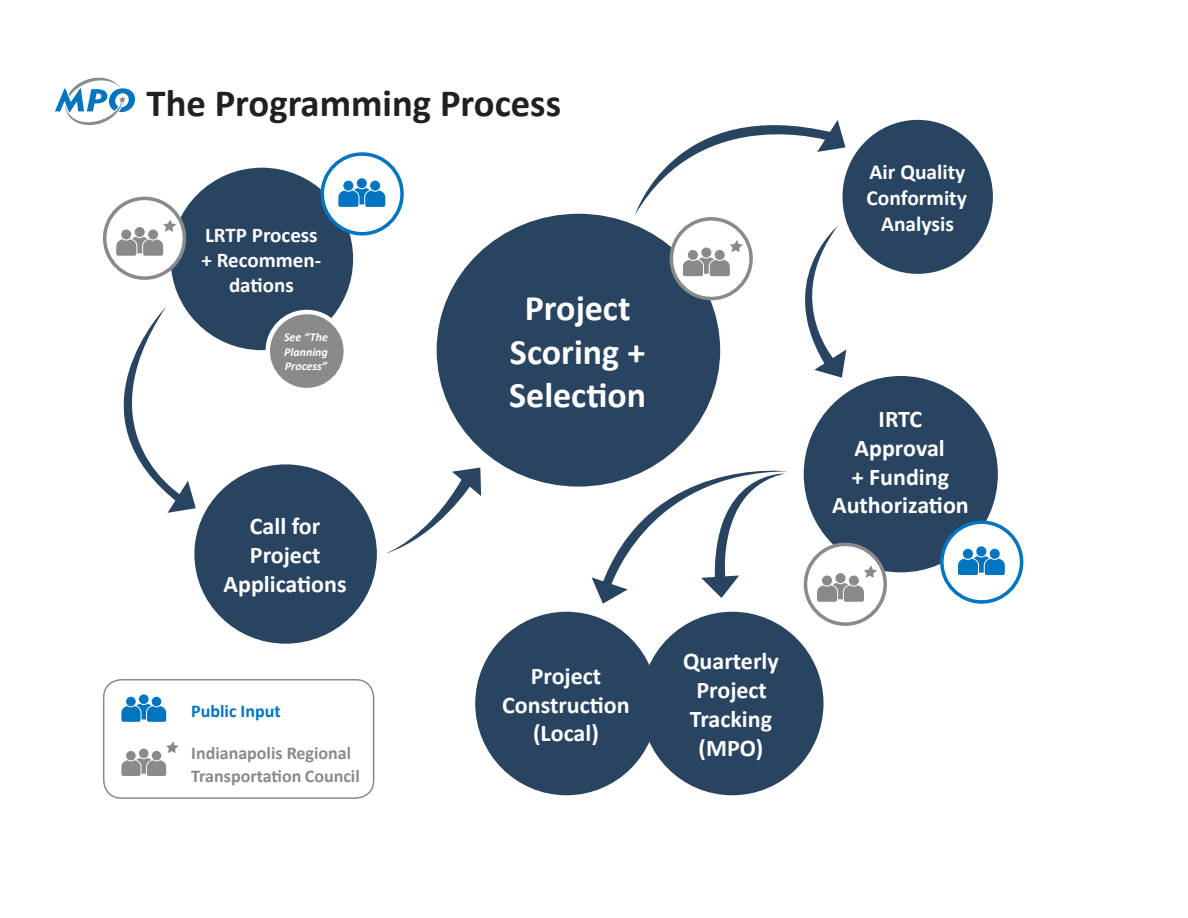
<style>
.page{position:relative;width:1188px;height:918px;background:#fff}
.page>*{position:absolute;margin:0;border:0;box-sizing:border-box;transform-origin:0 0}
.t1{font:700 38.7px "Calibri";color:#231f20}
.t2{font:700 36px/43.2px "Calibri";color:#fff;text-align:center}
.t3{font:700 24px/28.8px "Calibri";color:#fff;text-align:center}
.t4{font:700 21.45px/25.8px "Calibri";color:#fff;text-align:center}
.t5{font:700 21px/25.2px "Calibri";color:#fff;text-align:center}
.t6{font:700 18px/22.2px "Calibri";color:#888a8c}
.t7{font:700 18px "Calibri";color:#0075bf}
.t8{font:italic 700 12px/14.4px "Calibri";color:#fff;text-align:justify}
</style>
<div class="page">
<svg style="left:123px;top:307px;width:73px;height:206px"></svg>
<svg style="left:386px;top:468px;width:95px;height:86px"></svg>
<svg style="left:635px;top:120px;width:210px;height:95px"></svg>
<svg style="left:805px;top:226px;width:41px;height:152px"></svg>
<svg style="left:592px;top:457px;width:195px;height:147px"></svg>
<div style="left:171px;top:168px;width:182px;height:182px;background:#294461;border-radius:50%"></div>
<div style="left:194px;top:464px;width:183px;height:180px;background:#294461;border-radius:50%"></div>
<div style="left:437px;top:214px;width:283px;height:273px;background:#294461;border-radius:50%"></div>
<div style="left:804px;top:376px;width:194px;height:196px;background:#294461;border-radius:50%"></div>
<div style="left:842px;top:120px;width:151px;height:154px;background:#294461;border-radius:50%"></div>
<div style="left:268px;top:312px;width:78px;height:78px;background:#888a8c;border-radius:50%"></div>
<div style="left:266px;top:310px;width:82px;height:82px;border:4px solid #fff;border-radius:50%"></div>
<div style="left:475px;top:612px;width:183px;height:183px;background:#294461;border-radius:50%"></div>
<div style="left:641px;top:612px;width:183px;height:183px;background:#294461;border-radius:50%"></div>
<div style="left:139px;top:694px;width:10px;height:10px;background:#0075bf;border-radius:50%"></div>
<div style="left:126px;top:697px;width:10px;height:9px;background:#0075bf;border-radius:50%"></div>
<div style="left:152px;top:697px;width:9px;height:9px;background:#0075bf;border-radius:50%"></div>
<svg style="left:121px;top:704px;width:45px;height:18px"></svg>
<svg style="left:121px;top:741px;width:58px;height:35px"></svg>
<div style="left:103px;top:679px;width:271px;height:120px;border:2px solid #888a8c;border-radius:18px"></div>
<svg style="left:55px;top:77px;width:80px;height:49px"></svg>
<div style="left:805px;top:544px;width:80px;height:80px;background:#fff;border-radius:50%"></div>
<div style="left:804px;top:543px;width:83px;height:83px;border:4px solid #888a8c;border-radius:50%"></div>
<svg style="left:817px;top:565px;width:60px;height:37px"></svg>
<div style="left:671px;top:219px;width:80px;height:80px;background:#fff;border-radius:50%"></div>
<div style="left:670px;top:217px;width:83px;height:83px;border:4px solid #888a8c;border-radius:50%"></div>
<svg style="left:683px;top:240px;width:60px;height:36px"></svg>
<div style="left:942px;top:522px;width:80px;height:80px;background:#fff;border-radius:50%"></div>
<div style="left:940px;top:520px;width:83px;height:84px;border:4px solid #0075bf;border-radius:50%"></div>
<div style="left:976px;top:546px;width:10px;height:10px;background:#0075bf;border-radius:50%"></div>
<div style="left:963px;top:549px;width:10px;height:10px;background:#0075bf;border-radius:50%"></div>
<div style="left:990px;top:549px;width:10px;height:10px;background:#0075bf;border-radius:50%"></div>
<svg style="left:958px;top:556px;width:47px;height:19px"></svg>
<div style="left:105px;top:198px;width:79px;height:80px;background:#fff;border-radius:50%"></div>
<div style="left:103px;top:197px;width:83px;height:83px;border:4px solid #888a8c;border-radius:50%"></div>
<svg style="left:116px;top:219px;width:60px;height:37px"></svg>
<div style="left:322px;top:154px;width:80px;height:80px;background:#fff;border-radius:50%"></div>
<div style="left:321px;top:152px;width:83px;height:84px;border:4px solid #0075bf;border-radius:50%"></div>
<div style="left:357px;top:178px;width:10px;height:10px;background:#0075bf;border-radius:50%"></div>
<div style="left:343px;top:181px;width:10px;height:10px;background:#0075bf;border-radius:50%"></div>
<div style="left:370px;top:181px;width:10px;height:10px;background:#0075bf;border-radius:50%"></div>
<svg style="left:338px;top:188px;width:47px;height:19px"></svg>
<p class="t1" style="left:147px;top:78px;width:416px">The Programming Process</p>
<p class="t5" style="left:202px;top:222px;width:121px">LRTP Process + Recommen&shy;dations</p>
<p class="t8" style="left:284px;top:330px;width:45px">See “The Planning Process”</p>
<p class="t2" style="left:509px;top:287px;width:138px">Project<br>Scoring +<br>Selection</p>
<p class="t3" style="left:224px;top:512px;width:125px">Call for<br>Project<br>Applications</p>
<p class="t7" style="left:191px;top:700px;width:91px">Public Input</p>
<p class="t6" style="left:191px;top:742px;width:170px">Indianapolis Regional<br>Transportation Council</p>
<p class="t3" style="left:502px;top:661px;width:129px">Project<br>Construction</p>
<p class="t3" style="left:533px;top:719px;width:67px">(Local)</p>
<p class="t3" style="left:683px;top:647px;width:97px">Quarterly<br>Project<br>Tracking (MPO)</p>
<p class="t4" style="left:867px;top:159px;width:102px">Air Quality<br>Conformity<br>Analysis</p>
<p class="t3" style="left:832px;top:405px;width:138px">IRTC<br>Approval<br>+ Funding<br>Authorization</p>
</div>
